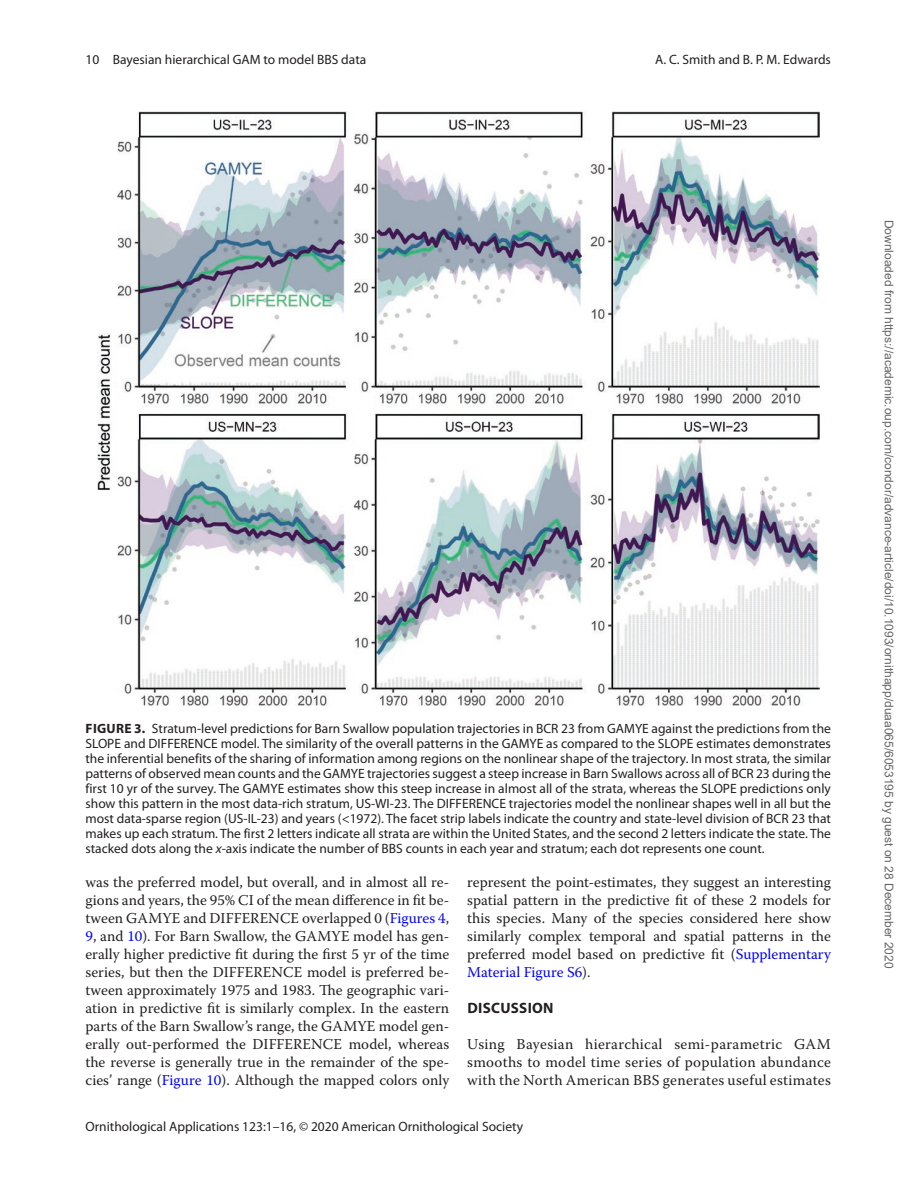
<style>
.page{position:relative;width:918px;height:1188px;background:#fff}
.page>*{position:absolute;margin:0;border:0;box-sizing:border-box;transform-origin:0 0}
.t1{font:15px/18px "Warnock Pro";color:#231f20;text-align:justify}
.t2{font:700 15px "Myriad Pro";letter-spacing:.02em;color:#231f20}
.t3{font:13.5px/15px "Myriad Pro";color:#231f20;text-align:justify}
.t4{font:12px "Arial";color:#666}
.s1{font-weight:700}
.s2{font-style:italic}
.s3{color:#00f}
</style>
<div class="page">
<img style="left:97px;top:111px;width:722px;height:595px">
<p class="t3" style="left:86px;top:52px;width:282px">10 Bayesian hierarchical GAM to model BBS data</p>
<p class="t3" style="left:655px;top:52px;width:177px">A. C. Smith and B. P. M. Edwards</p>
<p class="t3" style="left:86px;top:721px;width:747px"><span class="s1">FIGURE 3.</span> Stratum-level predictions for Barn Swallow population trajectories in BCR 23 from GAMYE against the predictions from the SLOPE and DIFFERENCE model. The similarity of the overall patterns in the GAMYE as compared to the SLOPE estimates demonstrates the inferential benefits of the sharing of information among regions on the nonlinear shape of the trajectory. In most strata, the similar patterns of observed mean counts and the GAMYE trajectories suggest a steep increase in Barn Swallows across all of BCR 23 during the first 10 yr of the survey. The GAMYE estimates show this steep increase in almost all of the strata, whereas the SLOPE predictions only show this pattern in the most data-rich stratum, US-WI-23. The DIFFERENCE trajectories model the nonlinear shapes well in all but the most data-sparse region (US-IL-23) and years (&lt;1972). The facet strip labels indicate the country and state-level division of BCR 23 that makes up each stratum. The first 2 letters indicate all strata are within the United States, and the second 2 letters indicate the state. The stacked dots along the <span class="s2">x</span>-axis indicate the number of BBS counts in each year and stratum; each dot represents one count.</p>
<p class="t1" style="left:86px;top:873px;width:365px">was the preferred model, but overall, and in almost all re&shy;gions and years, the 95% CI of the mean difference in fit be&shy;tween GAMYE and DIFFERENCE overlapped 0 (<span class="s3">Figures 4</span>, <span class="s3">9</span>, and <span class="s3">10</span>). For Barn Swallow, the GAMYE model has gen&shy;erally higher predictive fit during the first 5 yr of the time series, but then the DIFFERENCE model is preferred be&shy;tween approximately 1975 and 1983. The geographic vari&shy;ation in predictive fit is similarly complex. In the eastern parts of the Barn Swallow’s range, the GAMYE model gen&shy;erally out-performed the DIFFERENCE model, whereas the reverse is generally true in the remainder of the spe&shy;cies’ range (<span class="s3">Figure 10</span>). Although the mapped colors only</p>
<p class="t1" style="left:467px;top:873px;width:365px">represent the point-estimates, they suggest an interesting spatial pattern in the predictive fit of these 2 models for this species. Many of the species considered here show similarly complex temporal and spatial patterns in the preferred model based on predictive fit (<span class="s3">Supplementary Material Figure S6</span>).</p>
<p class="t2" style="left:467px;top:998px;width:88px">DISCUSSION</p>
<p class="t1" style="left:467px;top:1034px;width:365px">Using Bayesian hierarchical semi-parametric GAM smooths to model time series of population abundance with the North American BBS generates useful estimates</p>
<p class="t3" style="left:86px;top:1119px;width:439px">Ornithological Applications 123:1–16, © 2020 American Ornithological Society</p>
<p class="t4" style="left:893px;top:220px;width:750px;rotate:90deg">Downloaded from https://academic.oup.com/condor/advance-article/doi/10.1093/ornithapp/duaa065/6053195 by guest on 28 December 2020</p>
</div>
